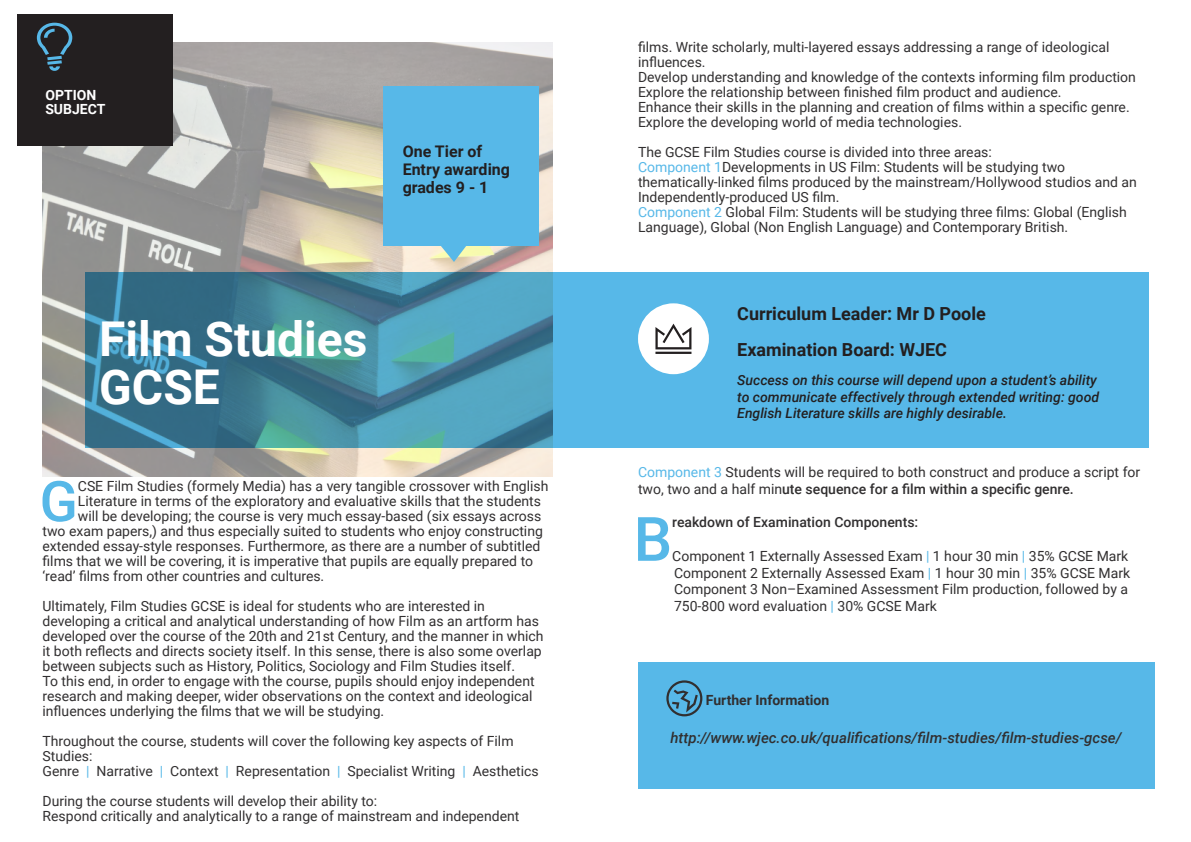
<style>
.page{position:relative;width:1191px;height:842px;background:#fff}
.page>*{position:absolute;margin:0;border:0;box-sizing:border-box;transform-origin:0 0}
.t1{font:500 61.3px "Roboto";color:#57b8e8}
.t2{font:500 56.2px "Roboto";color:#57b8e8}
.Subtitile{font:700 48px "Roboto";color:#fff}
.Subtitle_4{font:700 18px "Roboto";color:#231f20}
.Subtitle_4-2{font:700 16px/18px "Roboto";color:#231f20}
.Body{font:italic 500 15px "Roboto";color:#312f30}
.Body_First{font:14px/15px "Roboto";color:#312f30}
.Body_First-2{font:italic 500 14px/16.8px "Roboto";color:#231f20}
.t3{font:500 14px "Roboto";color:#312f30}
.Services_T{font:700 14px "Roboto";color:#312f30}
.Services_T-2{font:700 14px "Roboto";color:#fff}
.s1{color:#57b8e8}
.s2{font-weight:500}
</style>
<div class="page">
<img style="left:43px;top:43px;width:510px;height:434px">
<svg style="left:85px;top:272px;width:624px;height:175px;background:#4791ad"></svg>
<div style="left:638px;top:303px;width:71px;height:71px;background:#fff;border-radius:50%"></div>
<svg style="left:439px;top:246px;width:29px;height:16px"></svg>
<div style="left:383px;top:87px;width:156px;height:159px;background:#57b8e8"></div>
<div style="left:17px;top:14px;width:156px;height:57px;background:#231f20"></div>
<div style="left:17px;top:43px;width:156px;height:103px;background:#231f20"></div>
<div style="left:709px;top:272px;width:439px;height:175px;background:#57b8e8"></div>
<svg style="left:655px;top:324px;width:36px;height:30px"></svg>
<div style="left:638px;top:662px;width:516px;height:126px;background:#57b8e8"></div>
<svg style="left:666px;top:680px;width:36px;height:36px"></svg>
<svg style="left:37px;top:23px;width:35px;height:48px"></svg>
<p class="Services_T-2" style="left:45px;top:85px;width:52px">OPTION</p>
<p class="Services_T-2" style="left:45px;top:99px;width:62px">SUBJECT</p>
<p class="Subtitle_4-2" style="left:403px;top:141px;width:109px">One Tier of<br>Entry awarding grades 9 - 1</p>
<p class="Subtitile" style="left:99px;top:306px;width:270px">Film Studies</p>
<p class="Subtitile" style="left:99px;top:354px;width:122px">GCSE</p>
<p class="t2" style="left:40px;top:462px;width:40px">G</p>
<p class="Body_First" style="left:78px;top:478px;width:472px">CSE Film Studies (formely Media) has a very tangible crossover with English</p>
<p class="Body_First" style="left:78px;top:493px;width:464px">Literature in terms of the exploratory and evaluative skills that the students</p>
<p class="Body_First" style="left:78px;top:508px;width:465px">will be developing; the course is very much essay-based (six essays across</p>
<p class="Body_First" style="left:43px;top:523px;width:502px">two exam papers,) and thus especially suited to students who enjoy constructing</p>
<p class="Body_First" style="left:43px;top:538px;width:499px">extended essay-style responses. Furthermore, as there are a number of subtitled</p>
<p class="Body_First" style="left:43px;top:553px;width:492px">films that we will be covering, it is imperative that pupils are equally prepared to</p>
<p class="Body_First" style="left:43px;top:568px;width:283px">‘read’ films from other countries and cultures.</p>
<p class="Body_First" style="left:43px;top:598px;width:502px">Ultimately, Film Studies GCSE is ideal for students who are interested in developing a critical and analytical understanding of how Film as an artform has developed over the course of the 20th and 21st Century, and the manner in which it both reflects and directs society itself. In this sense, there is also some overlap between subjects such as History, Politics, Sociology and Film Studies itself.<br>To this end, in order to engage with the course, pupils should enjoy independent research and making deeper, wider observations on the context and ideological influences underlying the films that we will be studying.</p>
<p class="Body_First" style="left:43px;top:733px;width:472px">Throughout the course, students will cover the following key aspects of Film<br>Studies:</p>
<p class="Body_First" style="left:43px;top:763px;width:498px">Genre <span class="s1">|</span> Narrative <span class="s1">|</span> Context <span class="s1">|</span> Representation <span class="s1">|</span> Specialist Writing <span class="s1">|</span> Aesthetics</p>
<p class="Body_First" style="left:43px;top:793px;width:336px">During the course students will develop their ability to:</p>
<p class="Body_First" style="left:43px;top:808px;width:478px">Respond critically and analytically to a range of mainstream and independent</p>
<p class="Body_First" style="left:638px;top:39px;width:473px">films. Write scholarly, multi-layered essays addressing a range of ideological influences.</p>
<p class="Body_First" style="left:638px;top:69px;width:499px">Develop understanding and knowledge of the contexts informing film production</p>
<p class="Body_First" style="left:638px;top:84px;width:425px">Explore the relationship between finished film product and audience.</p>
<p class="Body_First" style="left:638px;top:99px;width:493px">Enhance their skills in the planning and creation of films within a specific genre.</p>
<p class="Body_First" style="left:638px;top:114px;width:325px">Explore the developing world of media technologies.</p>
<p class="Body_First" style="left:638px;top:144px;width:355px">The GCSE Film Studies course is divided into three areas:</p>
<p class="Body_First" style="left:638px;top:159px;width:500px"><span class="s1">Component 1</span>Developments in US Film: Students will be studying two thematically-linked films produced by the mainstream/Hollywood studios and an<br>Independently-produced US film.</p>
<p class="Body_First" style="left:638px;top:204px;width:490px"><span class="s1">Component 2</span> Global Film: Students will be studying three films: Global (English<br>Language), Global (Non English Language) and Contemporary British.</p>
<p class="Subtitle_4" style="left:737px;top:301px;width:250px">Curriculum Leader: Mr D Poole</p>
<p class="Subtitle_4" style="left:737px;top:337px;width:211px">Examination Board: WJEC</p>
<p class="Body_First-2" style="left:737px;top:371px;width:363px">Success on this course will depend upon a student’s ability to communicate effectively through extended writing: good<br>English Literature skills are highly desirable.</p>
<p class="Body_First" style="left:638px;top:463px;width:504px;line-height:16.8px"><span class="s1">Component 3</span> Students will be required to both construct and produce a script for two, two and a half min<span class="s2">ute sequence for a film within a specific genre.</span></p>
<p class="t1" style="left:633px;top:496px;width:40px">B</p>
<p class="t3" style="left:672px;top:512px;width:247px">reakdown of Examination Components:</p>
<p class="Body_First" style="left:672px;top:548px;width:457px">Component 1 Externally Assessed Exam <span class="s1">|</span> 1 hour 30 min <span class="s1">|</span> 35% GCSE Mark</p>
<p class="Body_First" style="left:674px;top:565px;width:457px">Component 2 Externally Assessed Exam <span class="s1">|</span> 1 hour 30 min <span class="s1">|</span> 35% GCSE Mark</p>
<p class="Body_First" style="left:674px;top:580px;width:455px;line-height:16.8px">Component 3 Non–Examined Assessment Film production, followed by a<br>750-800 word evaluation <span class="s1">|</span> 30% GCSE Mark</p>
<p class="Services_T" style="left:706px;top:690px;width:125px">Further Information</p>
<p class="Body" style="left:670px;top:727px;width:452px">http://www.wjec.co.uk/qualifications/film-studies/film-studies-gcse/</p>
</div>
